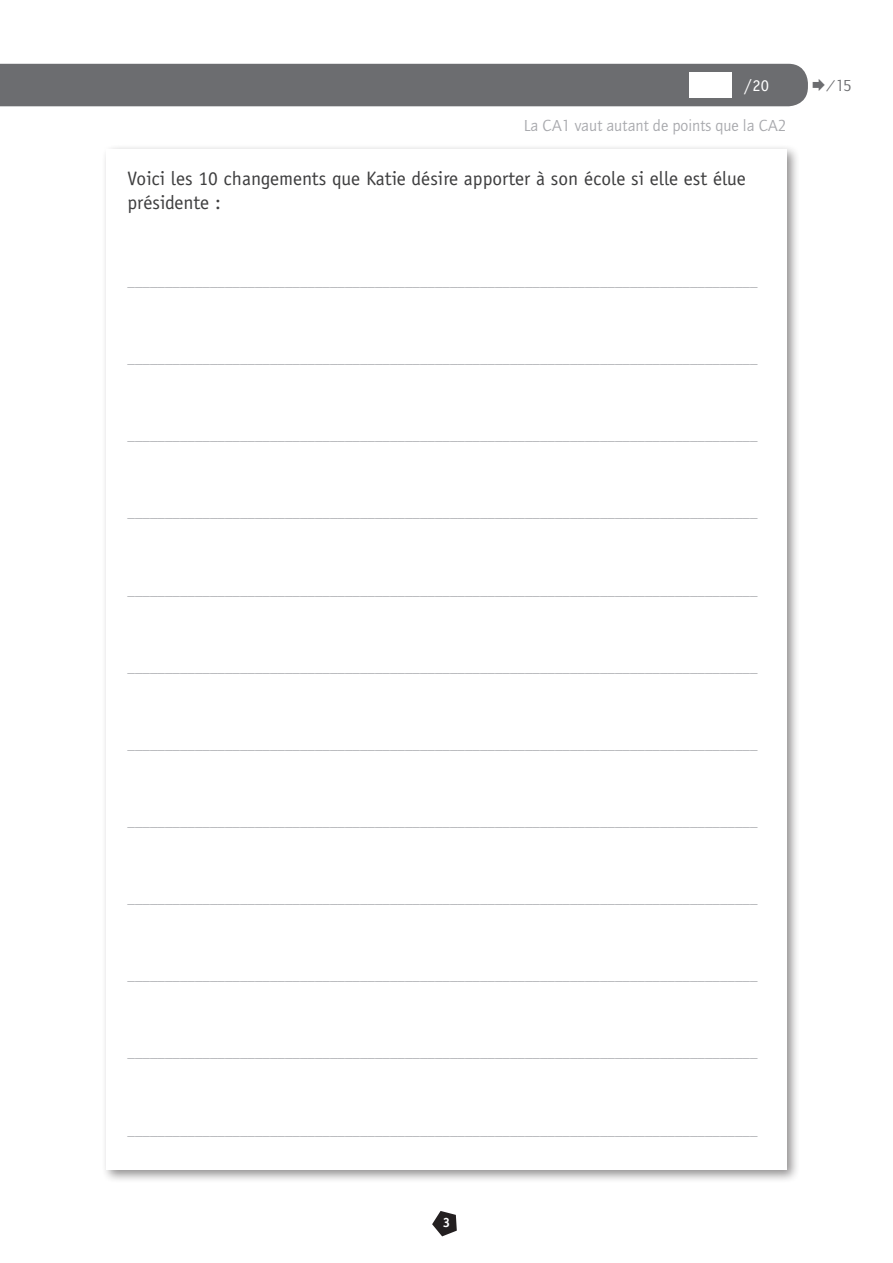
<style>
.page{position:relative;width:893px;height:1263px;background:#fff}
.page>*{position:absolute;margin:0;border:0;box-sizing:border-box;transform-origin:0 0}
.t1{font:19.5px/24px "Officina Sans";color:#3e3e3f}
.t2{font:16.5px "Quay Sans";color:#a8a9ad}
.t3{font:16.5px "Officina Serif";color:#fff}
.t4{font:16.5px "Quay Sans";color:#6c6d70}
.t5{font:15px "Officina Sans";color:#a8a9ad}
.t6{font:700 13.5px "Officina Serif";color:#fff}
</style>
<div class="page">
<svg style="left:432px;top:1211px;width:25px;height:25px"></svg>
<div style="left:101px;top:144px;width:699px;height:1039px;background:#231f20;opacity:.5"></div>
<div style="left:106px;top:149px;width:681px;height:1020px;background:#fff"></div>
<div style="left:0;top:64px;width:808px;height:42px;background:#6c6d70"></div>
<p class="t3" style="left:744px;top:76px;width:26px">/20</p>
<p class="t4" style="left:826px;top:77px;width:27px">/15</p>
<p class="t2" style="left:524px;top:116px;width:264px">La CA1 vaut autant de points que la CA2</p>
<h1 class="t1" style="left:128px;top:166px;width:620px">Voici les 10 changements que Katie désire apporter à son école si elle est élue présidente :</h1>
<p class="t5" style="left:128px;top:272px;width:631px">____________________________________________________________________________________</p>
<p class="t5" style="left:128px;top:349px;width:631px">____________________________________________________________________________________</p>
<p class="t5" style="left:128px;top:426px;width:631px">____________________________________________________________________________________</p>
<p class="t5" style="left:128px;top:503px;width:631px">____________________________________________________________________________________</p>
<p class="t5" style="left:128px;top:581px;width:631px">____________________________________________________________________________________</p>
<p class="t5" style="left:128px;top:658px;width:631px">____________________________________________________________________________________</p>
<p class="t5" style="left:128px;top:735px;width:631px">____________________________________________________________________________________</p>
<p class="t5" style="left:128px;top:812px;width:631px">____________________________________________________________________________________</p>
<p class="t5" style="left:128px;top:889px;width:631px">____________________________________________________________________________________</p>
<p class="t5" style="left:128px;top:966px;width:631px">____________________________________________________________________________________</p>
<p class="t5" style="left:128px;top:1043px;width:631px">____________________________________________________________________________________</p>
<p class="t5" style="left:128px;top:1121px;width:631px">____________________________________________________________________________________</p>
<p class="t6" style="left:443px;top:1214px;width:9px">3</p>
</div>
